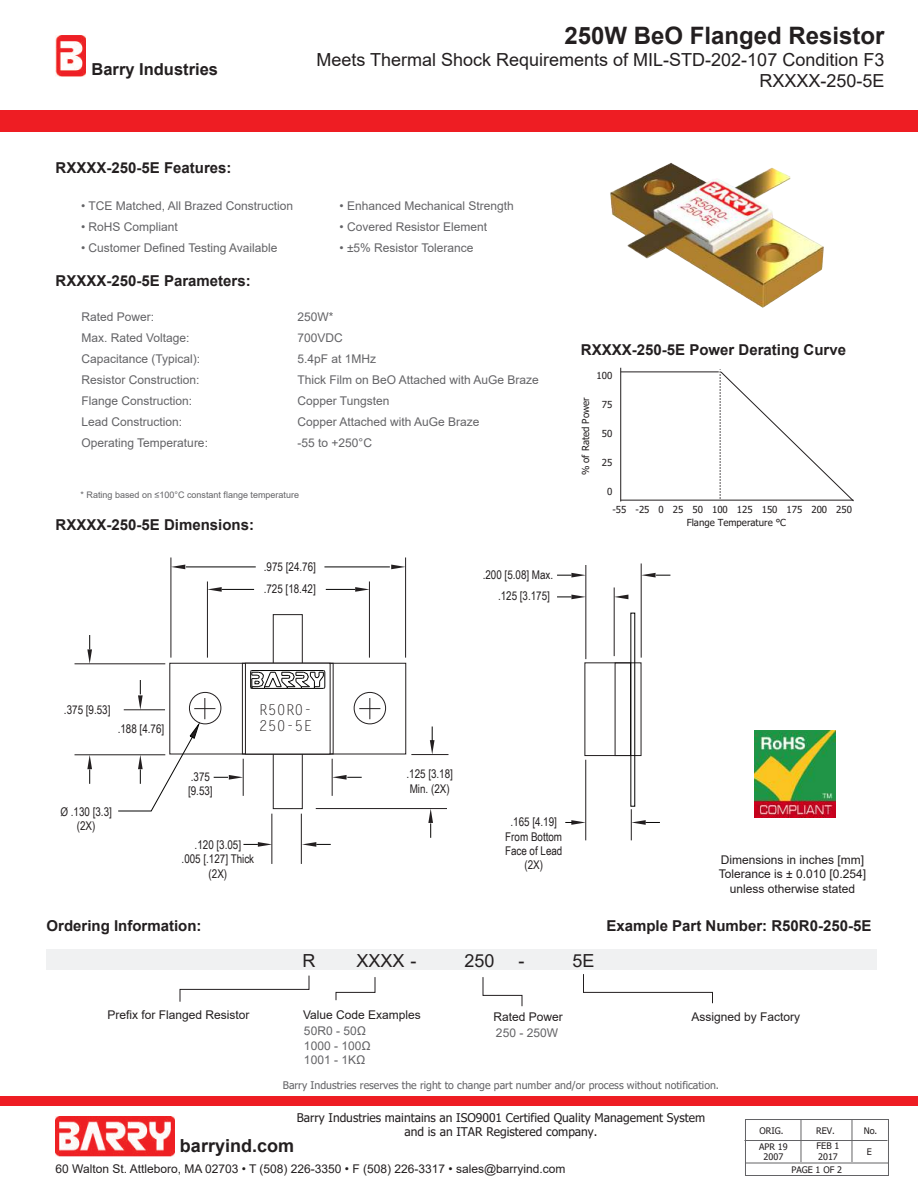
<style>
.page{position:relative;width:918px;height:1188px;background:#fff}
.page>*{position:absolute;margin:0;border:0;box-sizing:border-box;transform-origin:0 0}
.t1{font:700 24px "Arial";color:#231f20}
.t2{font:18px/21.6px "Arial";color:#231f20;text-align:right}
.t3{font:700 18px "Arial";color:#231f20}
.t4{font:700 16.5px "Arial";color:#231f20}
.t5{font:700 15px "Arial";color:#231f20}
.t6{font:14.85px/16.5px "Letter Gothic Std";color:#231f20}
.t7{font:12px/14.4px "Arial";color:#636366}
.t8{font:12px/14.4px "Arial";color:#231f20;text-align:center}
.t9{font:12px/14.4px "Arial Narrow";color:#231f20;text-align:center}
.t10{font:12px/14.4px "Tahoma";color:#231f20;text-align:center}
.t11{font:10.5px "Tahoma";color:#636366}
.t12{font:9.6px "Tahoma";color:#231f20}
.t13{font:9px "Arial";color:#636366}
.t14{font:9px/10.8px "Tahoma";color:#231f20;text-align:center}
</style>
<div class="page">
<div style="left:0;top:110px;width:918px;height:22px;background:#ee1d23"></div>
<div style="left:0;top:1096px;width:918px;height:9px;background:#ee1d23"></div>
<img style="left:56px;top:1117px;width:119px;height:40px">
<hr style="left:620px;top:368px;width:1px;height:134px;background:#231f20">
<hr style="left:621px;top:500px;width:232px;height:1px;background:#231f20">
<hr style="left:621px;top:372px;width:98px;height:1px;background:#231f20">
<svg style="left:720px;top:369px;width:134px;height:133px"></svg>
<img style="left:56px;top:36px;width:29px;height:41px">
<div style="left:46px;top:949px;width:832px;height:20px;background:#f0f1f2"></div>
<div style="left:745px;top:1119px;width:144px;height:57px;border:1px solid #636366"></div>
<hr style="left:744px;top:1140px;width:143px;height:1px;background:#636366">
<hr style="left:801px;top:1120px;width:1px;height:42px;background:#636366">
<hr style="left:852px;top:1120px;width:1px;height:42px;background:#636366">
<svg style="left:483px;top:977px;width:39px;height:29px"></svg>
<svg style="left:583px;top:974px;width:130px;height:29px"></svg>
<svg style="left:336px;top:977px;width:39px;height:23px"></svg>
<svg style="left:180px;top:976px;width:129px;height:26px"></svg>
<hr style="left:746px;top:1163px;width:143px;height:1px;background:#636366">
<img style="left:754px;top:730px;width:82px;height:87px">
<div style="left:615px;top:663px;width:16px;height:93px;border:1px solid #231f20"></div>
<hr style="left:641px;top:563px;width:1px;height:95px;background:#231f20">
<hr style="left:586px;top:565px;width:1px;height:94px;background:#231f20">
<svg style="left:557px;top:573px;width:29px;height:5px"></svg>
<hr style="left:631px;top:809px;width:1px;height:31px;background:#231f20">
<hr style="left:585px;top:760px;width:1px;height:80px;background:#231f20">
<svg style="left:565px;top:820px;width:21px;height:5px"></svg>
<hr style="left:614px;top:587px;width:1px;height:69px;background:#231f20">
<svg style="left:614px;top:595px;width:14px;height:4px"></svg>
<svg style="left:557px;top:595px;width:29px;height:4px"></svg>
<svg style="left:641px;top:573px;width:29px;height:5px"></svg>
<svg style="left:631px;top:820px;width:29px;height:5px"></svg>
<div style="left:273px;top:615px;width:29px;height:194px;border:1px solid #231f20"></div>
<div style="left:170px;top:663px;width:236px;height:91px;border:1px solid #231f20"></div>
<div style="left:354px;top:692px;width:32px;height:32px;border:1px solid #231f20;border-radius:50%"></div>
<div style="left:245px;top:663px;width:85px;height:91px;background:#fff"></div>
<div style="left:245px;top:663px;width:85px;height:91px;border:1px solid #231f20"></div>
<svg style="left:359px;top:698px;width:21px;height:21px"></svg>
<hr style="left:75px;top:755px;width:90px;height:1px;background:#231f20">
<hr style="left:75px;top:664px;width:90px;height:1px;background:#231f20">
<svg style="left:87px;top:635px;width:5px;height:29px"></svg>
<svg style="left:87px;top:755px;width:5px;height:29px"></svg>
<hr style="left:171px;top:557px;width:1px;height:101px;background:#231f20">
<hr style="left:405px;top:557px;width:1px;height:101px;background:#231f20">
<svg style="left:391px;top:565px;width:15px;height:4px"></svg>
<hr style="left:324px;top:567px;width:66px;height:1px;background:#050504">
<svg style="left:171px;top:565px;width:14px;height:4px"></svg>
<hr style="left:186px;top:567px;width:70px;height:1px;background:#050504">
<hr style="left:207px;top:581px;width:1px;height:77px;background:#231f20">
<hr style="left:369px;top:581px;width:1px;height:77px;background:#231f20">
<svg style="left:207px;top:587px;width:15px;height:5px"></svg>
<hr style="left:222px;top:589px;width:32px;height:1px;background:#050504">
<svg style="left:326px;top:587px;width:44px;height:5px"></svg>
<hr style="left:243px;top:759px;width:1px;height:37px;background:#231f20">
<svg style="left:118px;top:680px;width:125px;height:131px"></svg>
<hr style="left:332px;top:759px;width:1px;height:37px;background:#231f20">
<svg style="left:332px;top:775px;width:30px;height:5px"></svg>
<hr style="left:301px;top:814px;width:1px;height:50px;background:#231f20">
<hr style="left:272px;top:814px;width:1px;height:50px;background:#231f20">
<svg style="left:243px;top:842px;width:29px;height:5px"></svg>
<svg style="left:302px;top:842px;width:29px;height:5px"></svg>
<hr style="left:411px;top:754px;width:38px;height:1px;background:#231f20">
<hr style="left:316px;top:808px;width:131px;height:1px;background:#231f20">
<svg style="left:430px;top:727px;width:5px;height:28px"></svg>
<svg style="left:428px;top:809px;width:5px;height:29px"></svg>
<svg style="left:250px;top:670px;width:76px;height:19px"></svg>
<img style="left:610px;top:163px;width:214px;height:145px">
<h3 class="t4" style="left:92px;top:58px;width:128px">Barry Industries</h3>
<h1 class="t1" style="left:564px;top:19px;width:322px">250W BeO Flanged Resistor</h1>
<h2 class="t2" style="left:317px;top:48px;width:569px">Meets Thermal Shock Requirements of MIL-STD-202-107 Condition F3<br>RXXXX-250-5E</h2>
<p class="t5" style="left:56px;top:158px;width:177px">RXXXX-250-5E Features:</p>
<p class="t7" style="left:81px;top:198px;width:214px">• TCE Matched, All Brazed Construction</p>
<p class="t7" style="left:81px;top:219px;width:98px">• RoHS Compliant</p>
<p class="t7" style="left:81px;top:240px;width:198px">• Customer Defined Testing Available</p>
<p class="t5" style="left:56px;top:270px;width:197px">RXXXX-250-5E Parameters:</p>
<p class="t7" style="left:340px;top:198px;width:176px">• Enhanced Mechanical Strength</p>
<p class="t7" style="left:340px;top:219px;width:149px">• Covered Resistor Element</p>
<p class="t7" style="left:340px;top:240px;width:135px">• ±5% Resistor Tolerance</p>
<p class="t7" style="left:82px;top:309px;width:74px">Rated Power:</p>
<p class="t7" style="left:298px;top:309px;width:38px">250W*</p>
<p class="t7" style="left:82px;top:330px;width:110px">Max. Rated Voltage:</p>
<p class="t7" style="left:298px;top:330px;width:47px">700VDC</p>
<p class="t7" style="left:82px;top:351px;width:120px">Capacitance (Typical):</p>
<p class="t7" style="left:298px;top:351px;width:80px">5.4pF at 1MHz</p>
<p class="t7" style="left:82px;top:372px;width:120px">Resistor Construction:</p>
<p class="t7" style="left:298px;top:372px;width:243px">Thick Film on BeO Attached with AuGe Braze</p>
<p class="t7" style="left:82px;top:393px;width:112px">Flange Construction:</p>
<p class="t7" style="left:298px;top:393px;width:94px">Copper Tungsten</p>
<p class="t7" style="left:82px;top:414px;width:102px">Lead Construction:</p>
<p class="t7" style="left:298px;top:414px;width:184px">Copper Attached with AuGe Braze</p>
<p class="t7" style="left:82px;top:435px;width:128px">Operating Temperature:</p>
<p class="t7" style="left:298px;top:435px;width:76px">-55 to +250°C</p>
<p class="t13" style="left:81px;top:489px;width:220px">* Rating based on ≤100°C constant flange temperature</p>
<p class="t5" style="left:56px;top:514px;width:200px">RXXXX-250-5E Dimensions:</p>
<p class="t9" style="left:264px;top:555px;width:54px;line-height:22px;text-align:left">.975 [24.76] .725 [18.42]</p>
<p class="t9" style="left:483px;top:564px;width:72px;line-height:21px;text-align:right">.200 [5.08] Max. .125 [3.175]</p>
<p class="t5" style="left:581px;top:339px;width:267px">RXXXX-250-5E Power Derating Curve</p>
<p class="t12" style="left:597px;top:369px;width:17px">100</p>
<p class="t12" style="left:602px;top:398px;width:12px">75</p>
<p class="t12" style="left:602px;top:427px;width:12px">50</p>
<p class="t12" style="left:602px;top:456px;width:12px">25</p>
<p class="t12" style="left:607px;top:485px;width:7px">0</p>
<p class="t12" style="left:579px;top:475px;width:79px;rotate:-90deg">% of Rated Power</p>
<p class="t12" style="left:612px;top:503px;width:241px">-55 -25 0 25 50 100 125 150 175 200 250</p>
<p class="t12" style="left:687px;top:516px;width:101px">Flange Temperature °C</p>
<p class="t9" style="left:64px;top:702px;width:48px">.375 [9.53]</p>
<p class="t9" style="left:118px;top:722px;width:48px">.188 [4.76]</p>
<p class="t9" style="left:60px;top:804px;width:53px">Ø .130 [3.3] (2X)</p>
<p class="t9" style="left:188px;top:769px;width:26px;text-align:left">.375 [9.53]</p>
<p class="t6" style="left:259px;top:702px;width:55px">R50R0-<br>250-5E</p>
<p class="t9" style="left:182px;top:837px;width:74px">.120 [3.05]<br>.005 [.127] Thick (2X)</p>
<p class="t5" style="left:46px;top:915px;width:157px">Ordering Information:</p>
<p class="t9" style="left:406px;top:767px;width:48px;text-align:left">.125 [3.18]<br>Min. (2X)</p>
<p class="t9" style="left:505px;top:814px;width:59px">.165 [4.19]<br>From Bottom<br>Face of Lead (2X)</p>
<p class="t8" style="left:719px;top:852px;width:149px">Dimensions in inches [mm]<br>Tolerance is ± 0.010 [0.254] unless otherwise stated</p>
<p class="t5" style="left:606px;top:915px;width:267px">Example Part Number: R50R0-250-5E</p>
<h2 class="t2" style="left:303px;top:950px;width:14px">R</h2>
<h2 class="t2" style="left:357px;top:950px;width:61px">XXXX -</h2>
<h2 class="t2" style="left:465px;top:950px;width:32px">250</h2>
<h2 class="t2" style="left:519px;top:950px;width:7px">-</h2>
<h2 class="t2" style="left:573px;top:950px;width:24px">5E</h2>
<p class="t8" style="left:107px;top:1008px;width:144px">Prefix for Flanged Resistor</p>
<p class="t8" style="left:303px;top:1008px;width:119px">Value Code Examples</p>
<p class="t7" style="left:304px;top:1024px;width:68px">50R0 - 50Ω<br>1000 - 100Ω<br>1001 - 1KΩ</p>
<p class="t8" style="left:494px;top:1009px;width:71px">Rated Power</p>
<p class="t7" style="left:496px;top:1025px;width:64px">250 - 250W</p>
<p class="t8" style="left:692px;top:1009px;width:110px">Assigned by Factory</p>
<p class="t11" style="left:283px;top:1078px;width:438px">Barry Industries reserves the right to change part number and/or process without notification.</p>
<p class="t10" style="left:297px;top:1111px;width:410px">Barry Industries maintains an ISO9001 Certified Quality Management System and is an ITAR Registered company.</p>
<h2 class="t3" style="left:180px;top:1132px;width:116px">barryind.com</h2>
<p class="t8" style="left:56px;top:1162px;width:512px">60 Walton St. Attleboro, MA 02703 • T (508) 226-3350 • F (508) 226-3317 • sales@barryind.com</p>
<p class="t14" style="left:759px;top:1125px;width:26px">ORIG.</p>
<p class="t14" style="left:816px;top:1125px;width:20px">REV.</p>
<p class="t14" style="left:864px;top:1126px;width:15px">No.</p>
<p class="t14" style="left:759px;top:1141px;width:30px">APR 19<br>2007</p>
<p class="t14" style="left:867px;top:1146px;width:7px">E</p>
<p class="t14" style="left:817px;top:1141px;width:24px;text-align:left">FEB 1<br>2017</p>
<p class="t14" style="left:791px;top:1165px;width:52px">PAGE 1 OF 2</p>
</div>
